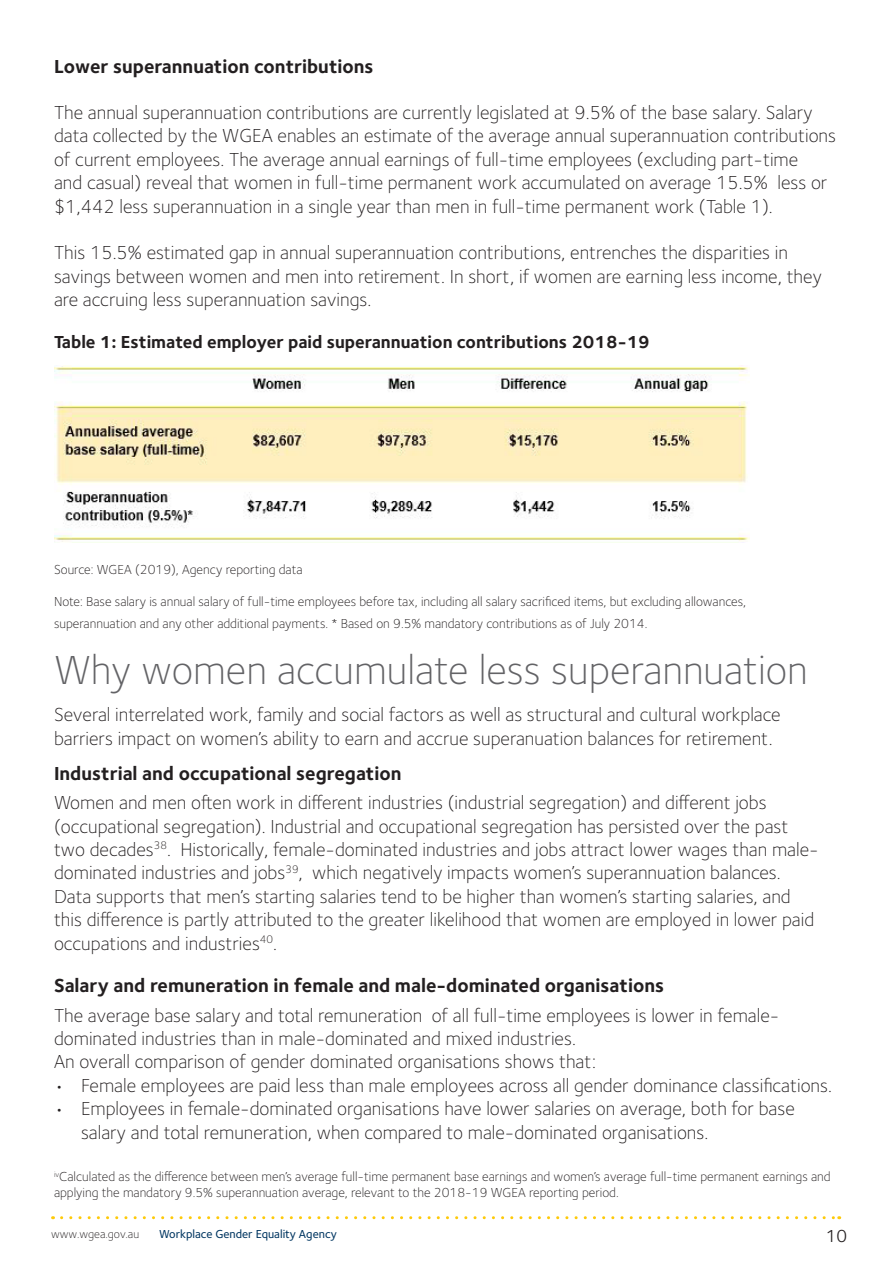
<style>
.page{position:relative;width:893px;height:1263px;background:#fff}
.page>*{position:absolute;margin:0;border:0;box-sizing:border-box;transform-origin:0 0}
.t1{font:300 42px "Foundry Sterling";color:#636366}
.t2{font:300 19.5px/23.4px "Foundry Sterling";color:#231f20}
.t3{font:700 19.5px "Foundry Sterling";color:#231f20}
.t4{font:700 18px "Foundry Sterling";color:#231f20}
.t5{font:18px "Foundry Sterling";color:#231f20}
.t6{font:300 13.5px/21.6px "Foundry Sterling";color:#231f20}
.t7{font:500 12px "Foundry Sterling";color:#003661}
.t8{font:300 12px "Foundry Sterling";color:#231f20}
</style>
<div class="page">
<img style="left:54px;top:365px;width:695px;height:177px">
<svg style="left:62px;top:1216px;width:778px;height:3px"></svg>
<p class="t3" style="left:54px;top:55px;width:321px">Lower superannuation contributions</p>
<p class="t2" style="left:54px;top:101px;width:784px">The annual superannuation contributions are currently legislated at 9.5% of the base salary. Salary data collected by the WGEA enables an estimate of the average annual superannuation contributions of current employees. The average annual earnings of full-time employees (excluding part-time<br>and casual) reveal that women in full-time permanent work accumulated on average 15.5% less or $1,442 less superannuation in a single year than men in full-time permanent work (Table 1).</p>
<p class="t2" style="left:54px;top:241px;width:769px">This 15.5% estimated gap in annual superannuation contributions, entrenches the disparities in savings between women and men into retirement. In short, if women are earning less income, they are accruing less superannuation savings.</p>
<p class="t4" style="left:54px;top:331px;width:597px">Table 1: Estimated employer paid superannuation contributions 2018-19</p>
<p class="t6" style="left:54px;top:558px;width:250px">Source: WGEA (2019), Agency reporting data</p>
<p class="t6" style="left:54px;top:591px;width:694px">Note: Base salary is annual salary of full-time employees before tax, including all salary sacrificed items, but excluding allowances, superannuation and any other additional payments. * Based on 9.5% mandatory contributions as of July 2014.</p>
<p class="t1" style="left:54px;top:646px;width:755px">Why women accumulate less superannuation</p>
<p class="t2" style="left:54px;top:703px;width:728px">Several interrelated work, family and social factors as well as structural and cultural workplace barriers impact on women’s ability to earn and accrue superanuation balances for retirement.</p>
<p class="t3" style="left:54px;top:761px;width:349px">Industrial and occupational segregation</p>
<p class="t2" style="left:54px;top:791px;width:766px">Women and men often work in different industries (industrial segregation) and different jobs (occupational segregation). Industrial and occupational segregation has persisted over the past two decades<sup>38</sup>. Historically, female-dominated industries and jobs attract lower wages than male&shy;dominated industries and jobs<sup>39</sup>, which negatively impacts women’s superannuation balances.<br>Data supports that men’s starting salaries tend to be higher than women’s starting salaries, and this difference is partly attributed to the greater likelihood that women are employed in lower paid occupations and industries<sup>40</sup>.</p>
<p class="t3" style="left:54px;top:973px;width:612px">Salary and remuneration in female and male-dominated organisations</p>
<p class="t2" style="left:54px;top:1003px;width:727px">The average base salary and total remuneration of all full-time employees is lower in female&shy;dominated industries than in male-dominated and mixed industries.</p>
<p class="t2" style="left:54px;top:1050px;width:544px">An overall comparison of gender dominated organisations shows that:</p>
<p class="t2" style="left:54px;top:1074px;width:779px">• Female employees are paid less than male employees across all gender dominance classifications.</p>
<p class="t2" style="left:81px;top:1097px;width:715px;text-indent:-27px">• Employees in female-dominated organisations have lower salaries on average, both for base salary and total remuneration, when compared to male-dominated organisations.</p>
<p class="t6" style="left:54px;top:1168px;width:778px;line-height:16.2px"><sup>iv</sup>Calculated as the difference between men’s average full-time permanent base earnings and women’s average full-time permanent earnings and applying the mandatory 9.5% superannuation average, relevant to the 2018-19 WGEA reporting period.</p>
<p class="t8" style="left:51px;top:1227px;width:90px">www.wgea.gov.au</p>
<p class="t7" style="left:159px;top:1227px;width:180px">Workplace Gender Equality Agency</p>
<p class="t5" style="left:826px;top:1225px;width:23px">10</p>
</div>
